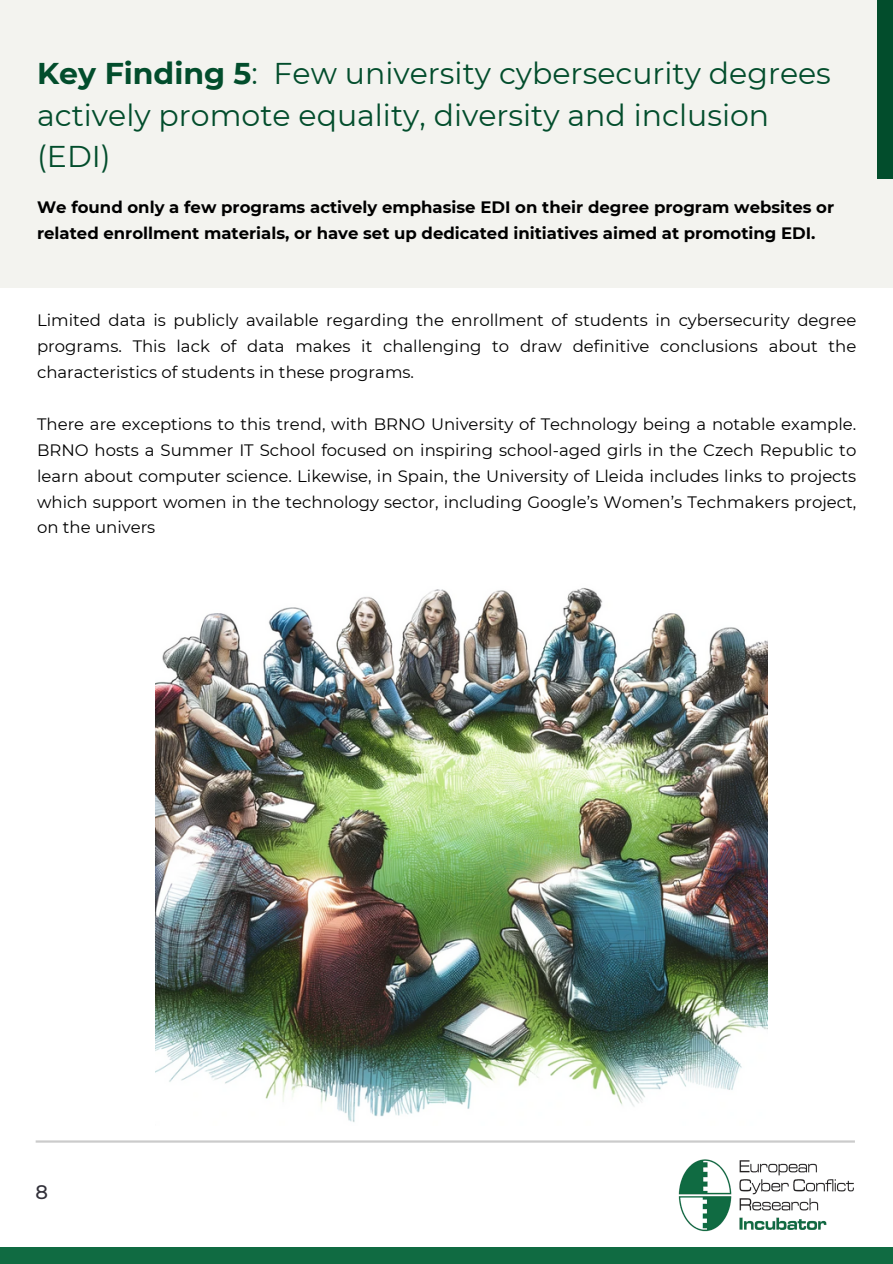
<style>
.page{position:relative;width:893px;height:1264px;background:#fff}
.page>*{position:absolute;margin:0;border:0;box-sizing:border-box;transform-origin:0 0}
.t1{font:30px/41.7px "Montserrat";color:#024d2c}
.t2{font:500 19.5px "Montserrat";color:#32313a}
.t3{font:16.5px/25.8px "Montserrat";color:#000;text-align:justify}
.t4{font:700 16.5px/25.8px "Montserrat";color:#000}
.s1{font-weight:700}
</style>
<div class="page">
<div style="left:0;top:1246px;width:892px;height:17px;background:#106b42"></div>
<div style="left:0;top:0;width:892px;height:287px;background:#f3f3ef"></div>
<img style="left:678px;top:1159px;width:176px;height:72px">
<hr style="left:36px;top:1140px;width:818px;height:2px;background:#cbcbcb">
<div style="left:877px;top:0;width:15px;height:178px;background:#024d2c"></div>
<img style="left:155px;top:588px;width:612px;height:534px">
<p class="t1" style="left:37px;top:52px;width:795px"><span class="s1">Key Finding 5</span>: Few university cybersecurity degrees actively promote equality, diversity and inclusion (EDI)</p>
<p class="t4" style="left:37px;top:194px;width:798px">We found only a few programs actively emphasise EDI on their degree program websites or related enrollment materials, or have set up dedicated initiatives aimed at promoting EDI.</p>
<p class="t3" style="left:37px;top:307px;width:820px">Limited data is publicly available regarding the enrollment of students in cybersecurity degree programs. This lack of data makes it challenging to draw definitive conclusions about the characteristics of students in these programs.</p>
<p class="t3" style="left:37px;top:411px;width:820px">There are exceptions to this trend, with BRNO University of Technology being a notable example.<br>BRNO hosts a Summer IT School focused on inspiring school-aged girls in the Czech Republic to learn about computer science. Likewise, in Spain, the University of Lleida includes links to projects which support women in the technology sector, including Google’s Women’s Techmakers project,</p>
<p class="t2" style="left:36px;top:1180px;width:14px">8</p>
</div>
